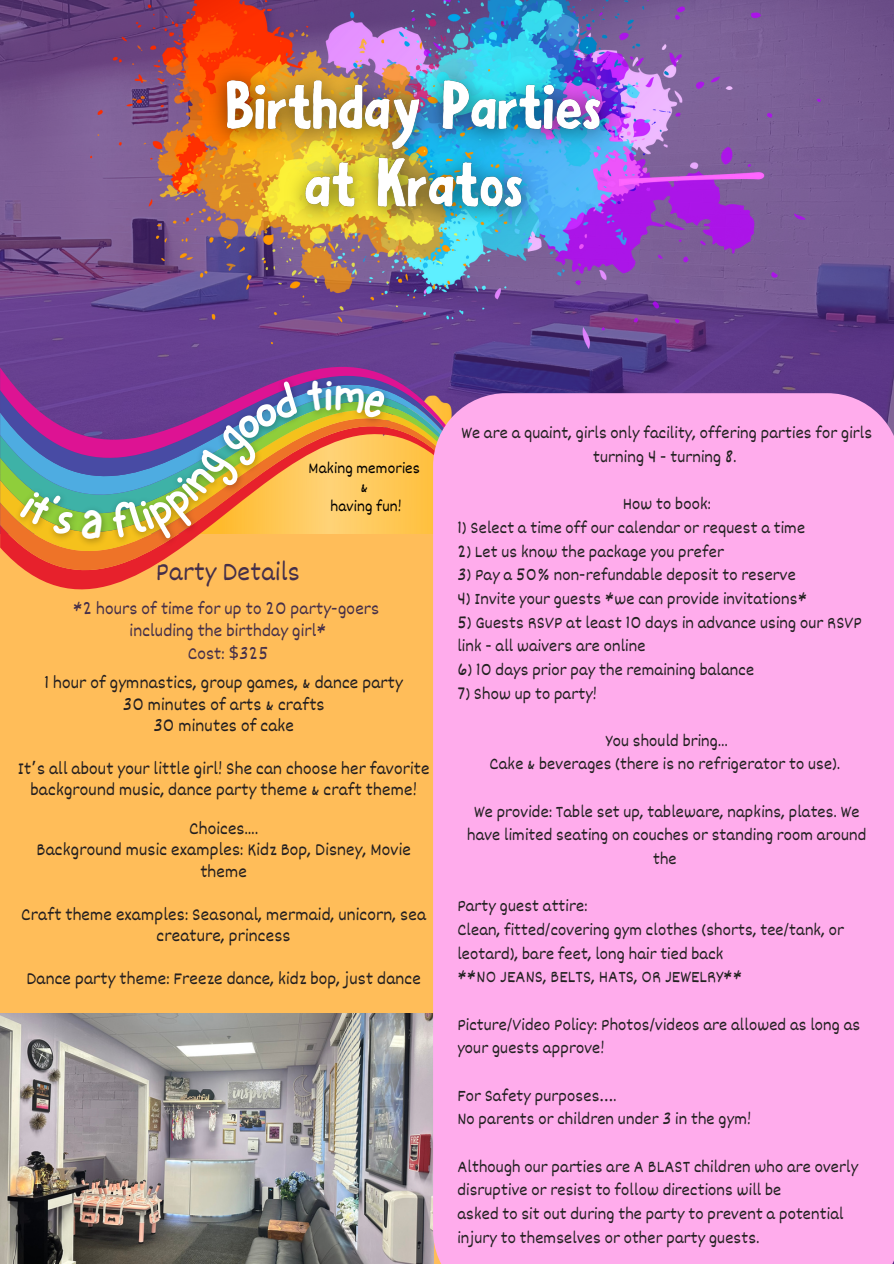
<style>
.page{position:relative;width:894px;height:1264px;background:#fff}
.page>*{position:absolute;margin:0;border:0;box-sizing:border-box;transform-origin:0 0}
.t1{font:27px "Dekko";letter-spacing:.01em;color:#452f49}
.t2{font:18px/21.5px "Dekko";letter-spacing:.01em;color:#231f20;text-align:center}
.t3{font:18px "Dekko";letter-spacing:.01em;color:#452f49}
.t4{font:17.25px/23.7px "Dekko";letter-spacing:.01em;color:#222121}
.t5{font:16.05px "Dekko";letter-spacing:.01em;color:#000}
.s1{font-family:"Noto Sans"}
.s2{font-family:"Noto Sans Gurmukhi"}
</style>
<div class="page">
<img style="left:0;top:0;width:893px;height:393px">
<img style="left:91px;top:0;width:729px;height:349px">
<div style="left:0;top:534px;width:447px;height:729px;background:#ffbd59"></div>
<img style="left:0;top:1013px;width:433px;height:250px">
<div style="left:433px;top:393px;width:460px;height:870px;background:#ffacec"></div>
<img style="left:198px;top:52px;width:433px;height:189px">
<img style="left:0;top:539px;width:193px;height:51px">
<div style="left:181px;top:340px;width:240px;height:26px;background:#664091"></div>
<svg style="left:0;top:366px;width:456px;height:173px;background:#a28077"></svg>
<p class="t5" style="left:308px;top:457px;width:113px">Making memories</p>
<p class="t5" style="left:360px;top:477px;width:9px">&amp;</p>
<p class="t5" style="left:330px;top:496px;width:72px">having fun!</p>
<p class="t1" style="left:156px;top:555px;width:145px">Party Details</p>
<p class="t3" style="left:73px;top:597px;width:308px">*2 hours of time for up to 20 party-goers</p>
<p class="t3" style="left:130px;top:619px;width:198px">including the birthday girl*</p>
<p class="t3" style="left:188px;top:642px;width:82px">Cost: <span class="s1">$</span>325</p>
<p class="t2" style="left:44px;top:671px;width:360px">1 hour of gymnastics, group games, &amp; dance party</p>
<p class="t2" style="left:123px;top:693px;width:203px">30 minutes of arts &amp; crafts</p>
<p class="t2" style="left:153px;top:714px;width:142px">30 minutes of cake</p>
<p class="t2" style="left:18px;top:757px;width:413px">It<span class="s2">’</span>s all about your little girl! She can choose her favorite background music, dance party theme &amp; craft theme!</p>
<p class="t2" style="left:189px;top:817px;width:71px">Choices....</p>
<p class="t2" style="left:36px;top:838px;width:376px">Background music examples: Kidz Bop, Disney, Movie theme</p>
<p class="t2" style="left:21px;top:902px;width:406px">Craft theme examples: Seasonal, mermaid, unicorn, sea creature, princess</p>
<p class="t2" style="left:26px;top:966px;width:396px">Dance party theme: Freeze dance, kidz bop, just dance</p>
<p class="t4" style="left:461px;top:420px;width:412px;text-align:center">We are a quaint, girls only facility, offering parties for girls turning 4 - turning 8.</p>
<p class="t4" style="left:622px;top:491px;width:89px">How to book:</p>
<p class="t4" style="left:457px;top:515px;width:349px">1) Select a time off our calendar or request a time</p>
<p class="t4" style="left:457px;top:539px;width:268px">2) Let us know the package you prefer</p>
<p class="t4" style="left:457px;top:562px;width:340px">3) Pay a 50% non-refundable deposit to reserve</p>
<p class="t4" style="left:457px;top:586px;width:351px">4) Invite your guests *we can provide invitations*</p>
<p class="t4" style="left:457px;top:609px;width:406px">5) Guests RSVP at least 10 days in advance using our RSVP link - all waivers are online</p>
<p class="t4" style="left:457px;top:657px;width:298px">6) 10 days prior pay the remaining balance</p>
<p class="t4" style="left:457px;top:680px;width:141px">7) Show up to party!</p>
<p class="t4" style="left:605px;top:728px;width:123px">You should bring...</p>
<p class="t4" style="left:489px;top:751px;width:352px">Cake &amp; beverages (there is no refrigerator to use).</p>
<p class="t4" style="left:467px;top:799px;width:401px;text-align:center">We provide: Table set up, tableware, napkins, plates. We have limited seating on couches or standing room around the</p>
<p class="t4" style="left:457px;top:893px;width:131px">Party guest attire:</p>
<p class="t4" style="left:457px;top:917px;width:388px">Clean, fitted/covering gym clothes (shorts, tee/tank, or leotard), bare feet, long hair tied back</p>
<p class="t4" style="left:457px;top:964px;width:286px">**NO JEANS, BELTS, HATS, OR JEWELRY**</p>
<p class="t4" style="left:457px;top:1011px;width:404px">Picture/Video Policy: Photos/videos are allowed as long as your guests approve!</p>
<p class="t4" style="left:457px;top:1082px;width:161px">For Safety purposes<span class="s2">…</span>.</p>
<p class="t4" style="left:457px;top:1106px;width:295px">No parents or children under 3 in the gym!</p>
<p class="t4" style="left:457px;top:1153px;width:402px">Although our parties are A BLAST children who are overly disruptive or resist to follow directions will be</p>
<p class="t4" style="left:457px;top:1201px;width:387px">asked to sit out during the party to prevent a potential injury to themselves or other party guests.</p>
</div>
